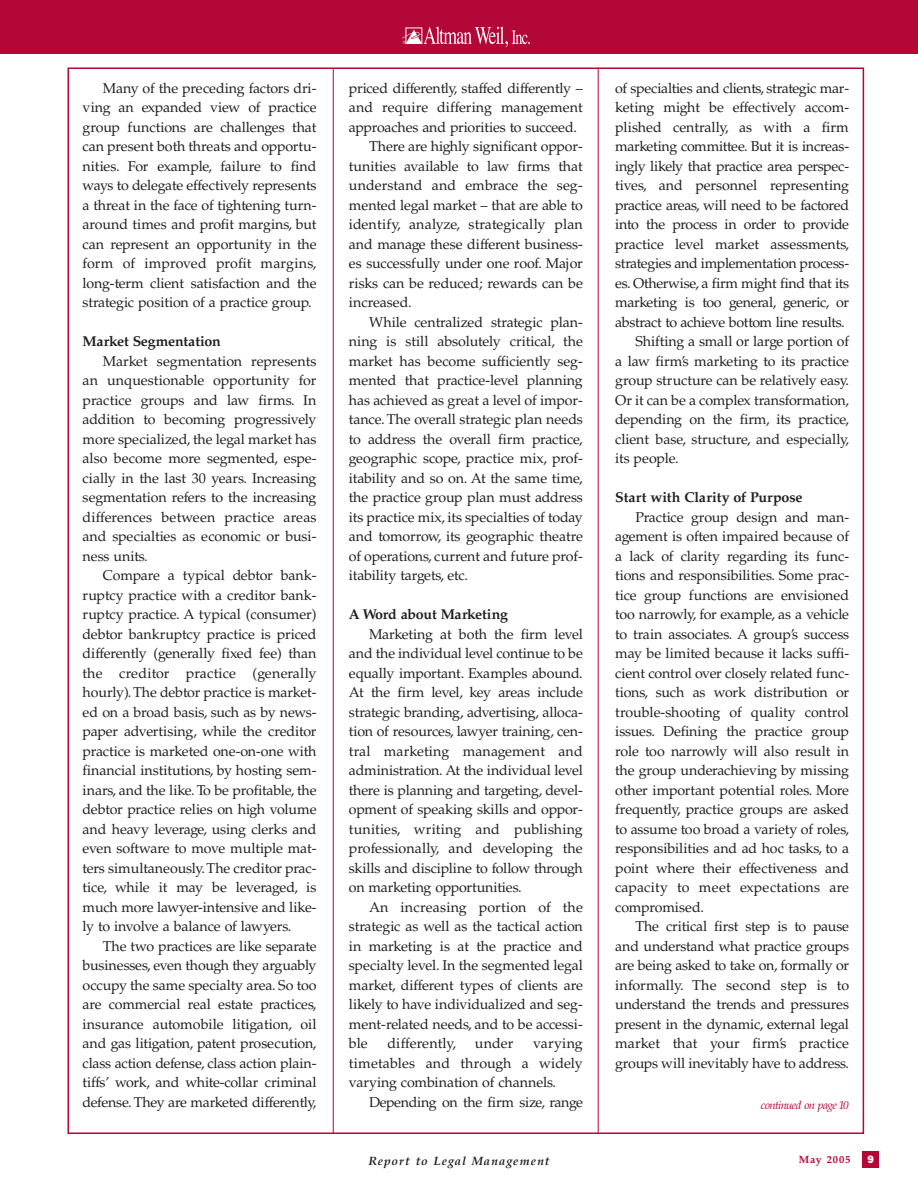
<style>
.page{position:relative;width:918px;height:1188px;background:#fff}
.page>*{position:absolute;margin:0;border:0;box-sizing:border-box;transform-origin:0 0}
.t1{font:14.25px/19.5px "Palatino";letter-spacing:-.015em;color:#231f20;text-align:justify}
.t2{font:14.25px "Palatino";letter-spacing:.005em;color:#231f20}
.t3{font:700 14.25px "Palatino";letter-spacing:-.01em;color:#231f20}
.t4{font:14.25px "Palatino";letter-spacing:-.035em;color:#231f20}
.t5{font:italic 700 12px "Palatino";letter-spacing:.075em;color:#231f20}
.t6{font:italic 11.4px "Palatino";letter-spacing:-.06em;color:#b30738}
.t7{font:800 10.8px "Franklin Gothic";color:#fff}
.t8{font:700 10.5px "Palatino";letter-spacing:.075em;color:#b30738}
</style>
<div class="page">
<hr style="left:333px;top:68px;width:1px;height:1066px;background:#b30738">
<hr style="left:598px;top:68px;width:1px;height:1066px;background:#b30738">
<div style="left:0;top:0;width:918px;height:54px;background:#b30738"></div>
<div style="left:862px;top:1151px;width:17px;height:16px;background:#b30738"></div>
<svg style="left:402px;top:27px;width:128px;height:20px"></svg>
<p class="t1" style="left:83px;top:80px;width:235px;text-indent:20px">Many of the preceding factors dri&shy;ving an expanded view of practice group functions are challenges that can present both threats and opportu&shy;nities. For example, failure to find ways to delegate effectively represents a threat in the face of tightening turn&shy;around times and profit margins, but can represent an opportunity in the form of improved profit margins, long-term client satisfaction and the strategic position of a practice group.</p>
<p class="t3" style="left:83px;top:336px;width:140px">Market Segmentation</p>
<p class="t1" style="left:83px;top:353px;width:235px;text-indent:20px">Market segmentation represents an unquestionable opportunity for practice groups and law firms. In addition to becoming progressively more specialized, the legal market has also become more segmented, espe&shy;cially in the last 30 years. Increasing segmentation refers to the increasing differences between practice areas and specialties as economic or busi&shy;ness units.</p>
<p class="t1" style="left:83px;top:568px;width:235px;text-indent:20px">Compare a typical debtor bank&shy;ruptcy practice with a creditor bank&shy;ruptcy practice. A typical (consumer) debtor bankruptcy practice is priced differently (generally fixed fee) than the creditor practice (generally hourly).The debtor practice is market&shy;ed on a broad basis, such as by news&shy;paper advertising, while the creditor practice is marketed one-on-one with financial institutions, by hosting sem&shy;inars, and the like. To be profitable, the debtor practice relies on high volume and heavy leverage, using clerks and even software to move multiple mat&shy;ters simultaneously.The creditor prac&shy;tice, while it may be leveraged, is much more lawyer-intensive and like&shy;ly to involve a balance of lawyers.</p>
<p class="t1" style="left:83px;top:938px;width:235px;text-indent:20px">The two practices are like separate businesses, even though they arguably occupy the same specialty area. So too are commercial real estate practices, insurance automobile litigation, oil and gas litigation, patent prosecution, class action defense, class action plain&shy;tiffs’ work, and white-collar criminal defense. They are marketed differently,</p>
<p class="t1" style="left:349px;top:80px;width:235px">priced differently, staffed differently –</p>
<p class="t1" style="left:349px;top:100px;width:235px">and require differing management</p>
<p class="t1" style="left:349px;top:119px;width:230px">approaches and priorities to succeed.</p>
<p class="t1" style="left:369px;top:139px;width:215px">There are highly significant oppor-</p>
<p class="t1" style="left:349px;top:158px;width:235px">tunities available to law firms that</p>
<p class="t2" style="left:349px;top:180px;width:235px">understand and embrace the seg-</p>
<p class="t1" style="left:349px;top:197px;width:235px">mented legal market – that are able to</p>
<p class="t2" style="left:349px;top:219px;width:235px">identify, analyze, strategically plan</p>
<p class="t1" style="left:349px;top:236px;width:235px">and manage these different business-</p>
<p class="t1" style="left:349px;top:256px;width:235px">es successfully under one roof. Major</p>
<p class="t1" style="left:349px;top:275px;width:235px">risks can be reduced; rewards can be</p>
<p class="t1" style="left:349px;top:295px;width:64px">increased.</p>
<p class="t1" style="left:369px;top:314px;width:215px">While centralized strategic plan-</p>
<p class="t1" style="left:349px;top:334px;width:235px">ning is still absolutely critical, the</p>
<p class="t1" style="left:349px;top:353px;width:235px">market has become sufficiently seg-</p>
<p class="t1" style="left:349px;top:373px;width:235px">mented that practice-level planning</p>
<p class="t1" style="left:349px;top:392px;width:235px">has achieved as great a level of impor-</p>
<p class="t1" style="left:349px;top:412px;width:235px">tance. The overall strategic plan needs</p>
<p class="t1" style="left:349px;top:431px;width:235px">to address the overall firm practice,</p>
<p class="t1" style="left:349px;top:451px;width:235px">geographic scope, practice mix, prof-</p>
<p class="t1" style="left:349px;top:470px;width:235px">itability and so on. At the same time,</p>
<p class="t1" style="left:349px;top:490px;width:235px">the practice group plan must address</p>
<p class="t1" style="left:349px;top:509px;width:235px">its practice mix, its specialties of today</p>
<p class="t1" style="left:349px;top:529px;width:235px">and tomorrow, its geographic theatre</p>
<p class="t1" style="left:349px;top:548px;width:235px">of operations, current and future prof-</p>
<p class="t1" style="left:349px;top:568px;width:121px">itability targets, etc.</p>
<p class="t3" style="left:349px;top:609px;width:161px">A Word about Marketing</p>
<p class="t1" style="left:349px;top:626px;width:235px;text-indent:20px">Marketing at both the firm level and the individual level continue to be equally important. Examples abound.<br>At the firm level, key areas include strategic branding, advertising, alloca&shy;tion of resources, lawyer training, cen&shy;tral marketing management and administration. At the individual level there is planning and targeting, devel&shy;opment of speaking skills and oppor&shy;tunities, writing and publishing professionally, and developing the skills and discipline to follow through on marketing opportunities.</p>
<p class="t1" style="left:349px;top:899px;width:235px;text-indent:20px">An increasing portion of the strategic as well as the tactical action in marketing is at the practice and specialty level. In the segmented legal market, different types of clients are likely to have individualized and seg&shy;ment-related needs, and to be accessi&shy;ble</p>
<p class="t2" style="left:387px;top:1038px;width:70px">differently,</p>
<p class="t1" style="left:475px;top:1035px;width:40px">under</p>
<p class="t1" style="left:349px;top:1035px;width:235px;text-indent:184px">varying timetables and through a widely varying combination of channels.</p>
<p class="t1" style="left:369px;top:1094px;width:215px">Depending on the firm size, range</p>
<p class="t1" style="left:615px;top:80px;width:235px">of specialties and clients, strategic mar-</p>
<p class="t1" style="left:615px;top:99px;width:235px">keting might be effectively accom-</p>
<p class="t2" style="left:615px;top:122px;width:235px">plished centrally, as with a firm</p>
<p class="t1" style="left:615px;top:138px;width:235px">marketing committee. But it is increas-</p>
<p class="t1" style="left:615px;top:158px;width:235px">ingly likely that practice area perspec-</p>
<p class="t1" style="left:615px;top:177px;width:235px">tives, and personnel representing</p>
<p class="t1" style="left:615px;top:197px;width:235px">practice areas, will need to be factored</p>
<p class="t4" style="left:615px;top:219px;width:235px">into the process in order to provide</p>
<p class="t1" style="left:615px;top:236px;width:235px">practice level market assessments,</p>
<p class="t1" style="left:615px;top:255px;width:235px">strategies and implementation process-</p>
<p class="t1" style="left:615px;top:275px;width:235px">es. Otherwise, a firm might find that its</p>
<p class="t1" style="left:615px;top:294px;width:235px">marketing is too general, generic, or</p>
<p class="t1" style="left:615px;top:314px;width:231px">abstract to achieve bottom line results.</p>
<p class="t1" style="left:635px;top:333px;width:215px">Shifting a small or large portion of</p>
<p class="t1" style="left:615px;top:353px;width:235px">a law firm’s marketing to its practice</p>
<p class="t1" style="left:615px;top:372px;width:235px">group structure can be relatively easy.</p>
<p class="t1" style="left:615px;top:392px;width:235px">Or it can be a complex transformation,</p>
<p class="t1" style="left:615px;top:411px;width:235px">depending on the firm, its practice,</p>
<p class="t1" style="left:615px;top:431px;width:235px">client base, structure, and especially,</p>
<p class="t1" style="left:615px;top:450px;width:65px">its people.</p>
<p class="t3" style="left:615px;top:492px;width:189px">Start with Clarity of Purpose</p>
<p class="t1" style="left:615px;top:509px;width:235px;text-indent:20px">Practice group design and man&shy;agement is often impaired because of a lack of clarity regarding its func&shy;tions and responsibilities. Some prac&shy;tice group functions are envisioned too narrowly, for example, as a vehicle to train associates. A group’s success may be limited because it lacks suffi&shy;cient control over closely related func&shy;tions, such as work distribution or trouble-shooting of quality control issues. Defining the practice group role too narrowly will also result in the group underachieving by missing other important potential roles. More frequently, practice groups are asked to assume too broad a variety of roles, responsibilities and ad hoc tasks, to a point where their effectiveness and capacity to meet expectations are compromised.</p>
<p class="t1" style="left:615px;top:918px;width:235px;text-indent:20px">The critical first step is to pause and understand what practice groups are being asked to take on, formally or informally. The second step is to understand the trends and pressures present in the dynamic, external legal market that your firm’s practice groups will inevitably have to address.</p>
<p class="t6" style="left:761px;top:1101px;width:90px">continued on page 10</p>
<p class="t5" style="left:368px;top:1156px;width:183px">Report to Legal Management</p>
<p class="t8" style="left:799px;top:1155px;width:53px">May 2005</p>
<p class="t7" style="left:867px;top:1156px;width:8px">9</p>
</div>
